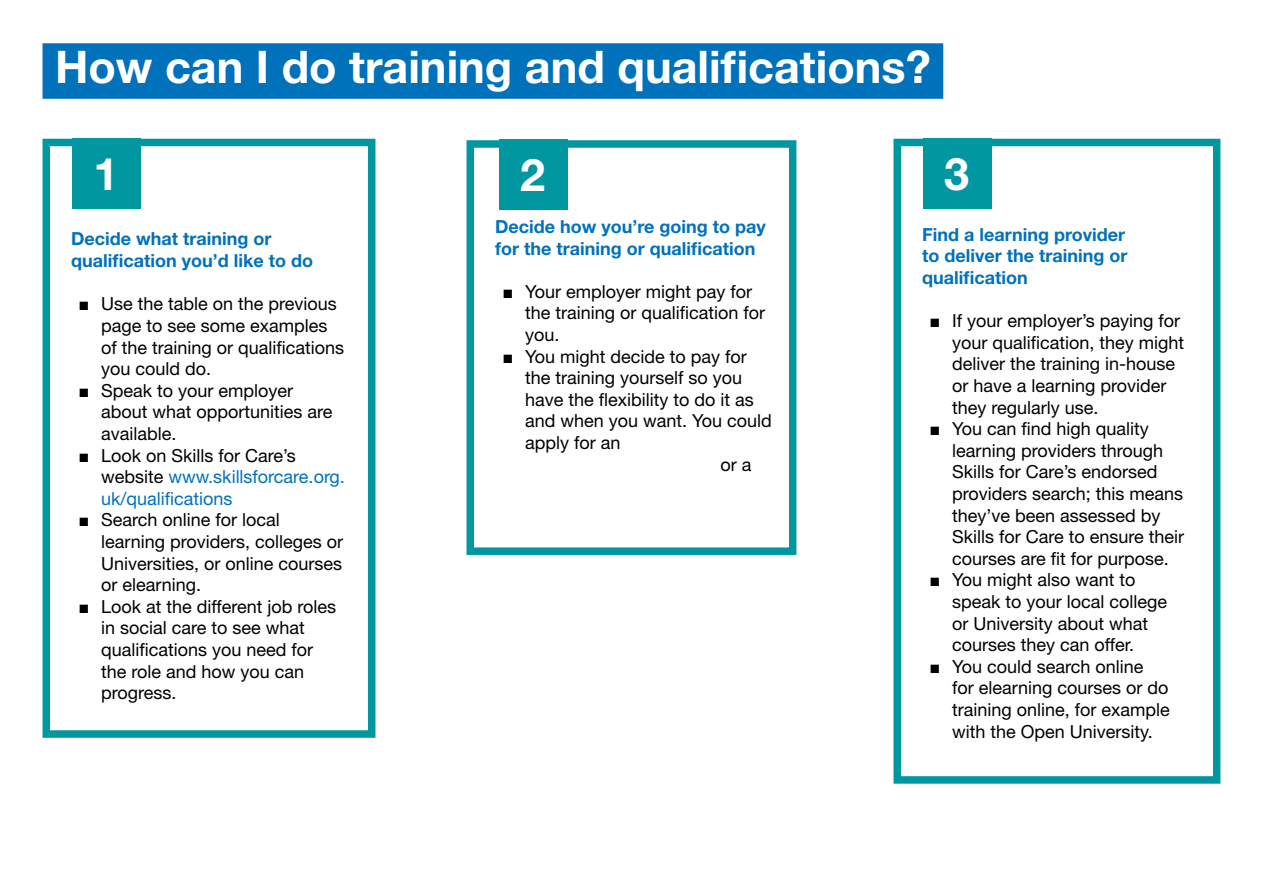
<style>
.page{position:relative;width:1263px;height:893px;background:#fff}
.page>*{position:absolute;margin:0;border:0;box-sizing:border-box;transform-origin:0 0}
.t1{font:700 45px "Helvetica Neue LT Std";color:#fff}
.t2{font:18px/21.6px "Helvetica Neue LT Std";color:#000}
.t3{font:700 18px/21.6px "Helvetica Neue LT Std";color:#0071bb}
.t4{font:18px/21.6px "Helvetica Neue LT Std";color:#0071bb}
.s1{font-family:"Arial Narrow"}
.s2{font-family:"Arial Narrow";color:#000}
.s3{color:#000}
</style>
<div class="page">
<div style="left:43px;top:43px;width:900px;height:56px;background:#0071bb"></div>
<div style="left:43px;top:139px;width:332px;height:599px;border:8px solid #0097a0"></div>
<div style="left:466px;top:140px;width:330px;height:415px;border:8px solid #0097a0"></div>
<div style="left:893px;top:139px;width:327px;height:645px;border:8px solid #0097a0"></div>
<div style="left:72px;top:139px;width:68px;height:70px;background:#0097a0"></div>
<div style="left:499px;top:140px;width:68px;height:70px;background:#0097a0"></div>
<div style="left:923px;top:139px;width:68px;height:70px;background:#0097a0"></div>
<h1 class="t1" style="left:55px;top:39px;width:877px">How can I do training and qualifications?</h1>
<h1 class="t1" style="left:94px;top:146px;width:27px">1</h1>
<h1 class="t1" style="left:520px;top:147px;width:27px">2</h1>
<h1 class="t1" style="left:944px;top:146px;width:27px">3</h1>
<p class="t3" style="left:71px;top:228px;width:243px">Decide what training or qualification you’d like to do</p>
<p class="t2" style="left:101px;top:293px;width:245px;text-indent:-21px"><span class="s1">■</span> Use the table on the previous page to see some examples of the training or qualifications you could do.</p>
<p class="t2" style="left:101px;top:379px;width:233px;text-indent:-21px"><span class="s1">■</span> Speak to your employer about what opportunities are available.</p>
<p class="t4" style="left:101px;top:444px;width:245px;text-indent:-21px"><span class="s2">■</span> <span class="s3">Look on Skills for Care’s website</span> www.skillsforcare.org. uk/qualifications</p>
<p class="t2" style="left:101px;top:509px;width:243px;text-indent:-21px"><span class="s1">■</span> Search online for local learning providers, colleges or<br>Universities, or online courses or elearning.</p>
<p class="t2" style="left:101px;top:595px;width:237px;text-indent:-21px"><span class="s1">■</span> Look at the different job roles in social care to see what qualifications you need for the role and how you can progress.</p>
<p class="t3" style="left:495px;top:215px;width:272px">Decide how you’re going to pay for the training or qualification</p>
<p class="t2" style="left:525px;top:280px;width:242px;text-indent:-21px"><span class="s1">■</span> Your employer might pay for the training or qualification for you.</p>
<p class="t2" style="left:504px;top:345px;width:244px"><span class="s1">■</span> You might decide to pay for</p>
<p class="t2" style="left:525px;top:367px;width:219px">the training yourself so you</p>
<p class="t2" style="left:525px;top:388px;width:230px">have the flexibility to do it as</p>
<p class="t2" style="left:525px;top:410px;width:248px">and when you want. You could</p>
<p class="t2" style="left:525px;top:432px;width:97px">apply for an</p>
<p class="t2" style="left:721px;top:453px;width:32px">or a</p>
<p class="t3" style="left:922px;top:223px;width:207px">Find a learning provider to deliver the training or qualification</p>
<p class="t2" style="left:952px;top:310px;width:234px;text-indent:-21px"><span class="s1">■</span> If your employer’s paying for your qualification, they might deliver the training in-house or have a learning provider they regularly use.</p>
<p class="t2" style="left:952px;top:418px;width:234px;text-indent:-21px"><span class="s1">■</span> You can find high quality learning providers through<br>Skills for Care’s endorsed providers search; this means they’ve been assessed by<br>Skills for Care to ensure their courses are fit for purpose.</p>
<p class="t2" style="left:952px;top:569px;width:217px;text-indent:-21px"><span class="s1">■</span> You might also want to speak to your local college or University about what courses they can offer.</p>
<p class="t2" style="left:952px;top:655px;width:219px;text-indent:-21px"><span class="s1">■</span> You could search online<br>for elearning courses or do training online, for example with the Open University.</p>
</div>
